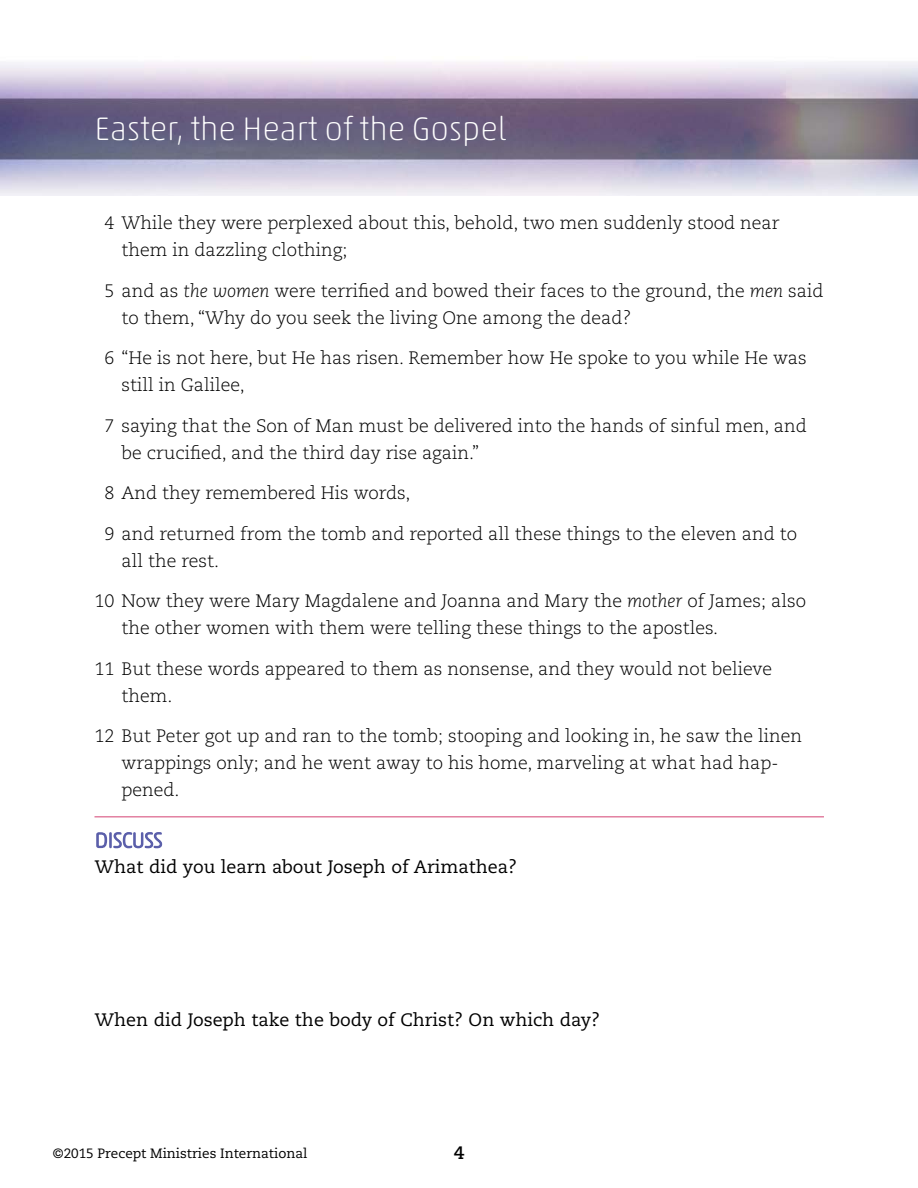
<style>
.page{position:relative;width:918px;height:1188px;background:#fff}
.page>*{position:absolute;margin:0;border:0;box-sizing:border-box;transform-origin:0 0}
.t1{font:100 33px "Akko Rounded Pro";color:#fff}
.t2{font:300 18px/27px "Caecilia";color:#000}
.t3{font:18px "Caecilia";color:#000}
.t4{font:700 18px "Caecilia";color:#000}
.t5{font:13.5px "Caecilia";color:#000}
.s1{font-style:italic}
</style>
<div class="page">
<img style="left:0;top:62px;width:918px;height:133px">
<svg style="left:96px;top:832px;width:67px;height:17px"></svg>
<hr style="left:95px;top:816px;width:729px;height:1px;background:#d44272">
<h1 class="t1" style="left:94px;top:109px;width:414px">Easter, the Heart of the Gospel</h1>
<p class="t2" style="left:121px;top:210px;width:660px;text-indent:-17px">4 While they were perplexed about this, behold, two men suddenly stood near them in dazzling clothing;</p>
<p class="t2" style="left:121px;top:277px;width:703px;text-indent:-17px">5 and as <span class="s1">the women</span> were terrified and bowed their faces to the ground, the <span class="s1">men</span> said to them, “Why do you seek the living One among the dead?</p>
<p class="t2" style="left:121px;top:345px;width:687px;text-indent:-17px">6 “He is not here, but He has risen. Remember how He spoke to you while He was still in Galilee,</p>
<p class="t2" style="left:121px;top:412px;width:687px;text-indent:-17px">7 saying that the Son of Man must be delivered into the hands of sinful men, and be crucified, and the third day rise again.”</p>
<p class="t2" style="left:104px;top:480px;width:307px">8 And they remembered His words,</p>
<p class="t2" style="left:121px;top:520px;width:677px;text-indent:-17px">9 and returned from the tomb and reported all these things to the eleven and to all the rest.</p>
<p class="t2" style="left:121px;top:588px;width:686px;text-indent:-27px">10 Now they were Mary Magdalene and Joanna and Mary the <span class="s1">mother</span> of James; also the other women with them were telling these things to the apostles.</p>
<p class="t2" style="left:121px;top:655px;width:652px;text-indent:-27px">11 But these words appeared to them as nonsense, and they would not believe them.</p>
<p class="t2" style="left:121px;top:723px;width:682px;text-indent:-27px">12 But Peter got up and ran to the tomb; stooping and looking in, he saw the linen wrappings only; and he went away to his home, marveling at what had hap&shy;pened.</p>
<p class="t3" style="left:95px;top:856px;width:424px">What did you learn about Joseph of Arimathea?</p>
<p class="t3" style="left:95px;top:1009px;width:507px">When did Joseph take the body of Christ? On which day?</p>
<p class="t5" style="left:53px;top:1145px;width:256px">©2015 Precept Ministries International</p>
<p class="t4" style="left:454px;top:1142px;width:12px">4</p>
</div>
